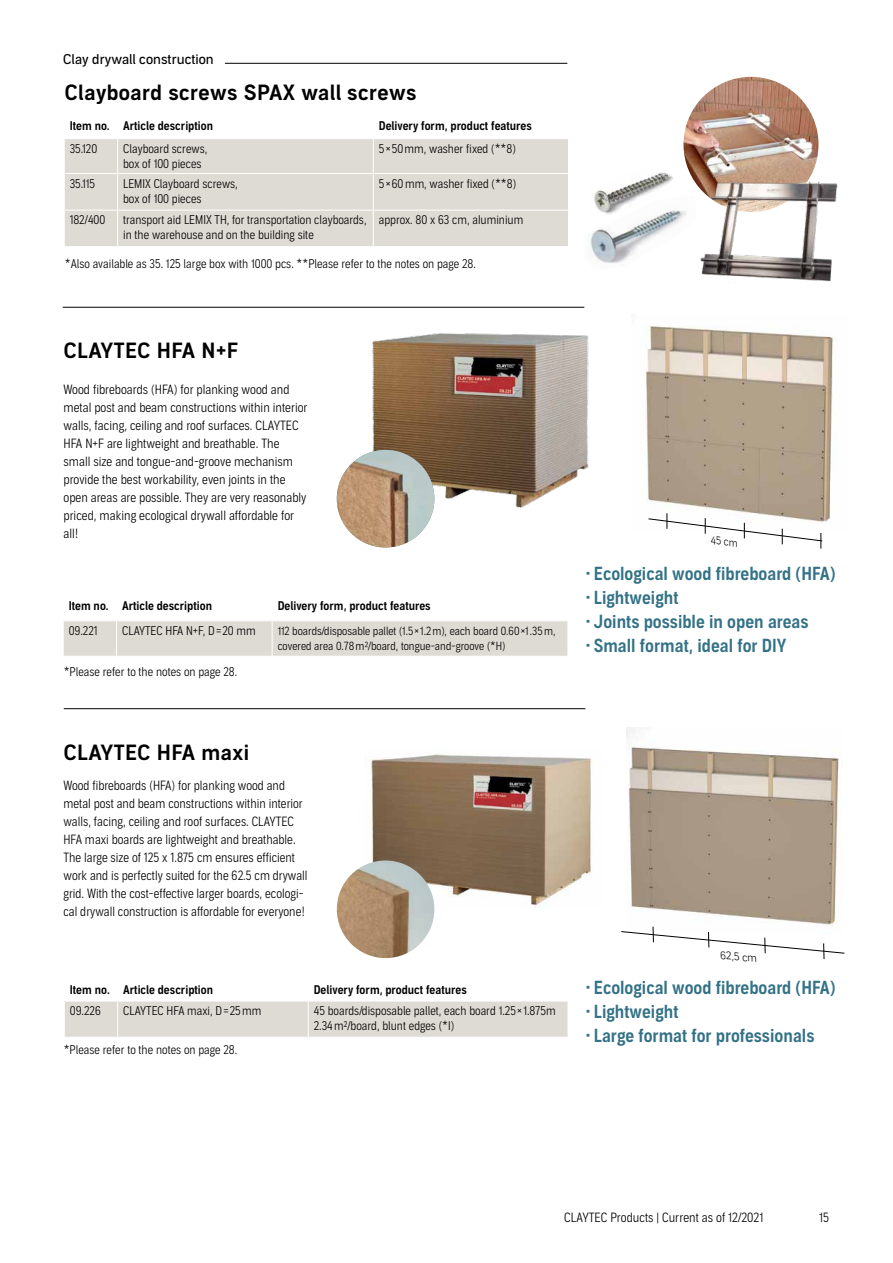
<style>
.page{position:relative;width:893px;height:1263px;background:#fff}
.page>*{position:absolute;margin:0;border:0;box-sizing:border-box;transform-origin:0 0}
.t1{font:21px "Aago Sm";letter-spacing:.02em;color:#000}
.t2{font:18px "Aago Condensed Sm";color:#337186}
.t3{font:13.5px "Aago";color:#000}
.t4{font:300 12.75px/18px "Aago Condensed";color:#000}
.t5{font:300 12px/15px "Aago Condensed";color:#000}
.t6{font:12px "Aago Condensed Sm";color:#000}
.t7{font:300 11.25px/15px "Aago Condensed";color:#000}
.t8{font:300 10.5px "Aago";color:#000}
.t9{font:300 10.5px "Aago";color:#000;scale:.94 1}
</style>
<div class="page">
<hr style="left:225px;top:63px;width:342px;height:1px;background:#000">
<div style="left:64px;top:621px;width:503px;height:35px;background:#dedbd4"></div>
<hr style="left:116px;top:621px;width:1px;height:35px;background:#fff">
<hr style="left:272px;top:621px;width:1px;height:35px;background:#fff">
<img style="left:364px;top:333px;width:225px;height:180px">
<img style="left:337px;top:450px;width:97px;height:97px;border-radius:49px">
<img style="left:646px;top:325px;width:187px;height:197px">
<svg style="left:648px;top:513px;width:175px;height:36px"></svg>
<hr style="left:64px;top:708px;width:521px;height:1px;background:#000">
<div style="left:65px;top:1001px;width:503px;height:36px;background:#dedbd4"></div>
<hr style="left:117px;top:1001px;width:1px;height:36px;background:#fff">
<hr style="left:308px;top:1001px;width:1px;height:36px;background:#fff">
<img style="left:371px;top:753px;width:222px;height:155px">
<img style="left:337px;top:860px;width:97px;height:98px;border-radius:49px">
<img style="left:626px;top:727px;width:213px;height:200px">
<svg style="left:621px;top:927px;width:224px;height:32px"></svg>
<hr style="left:63px;top:307px;width:521px;height:1px;background:#000">
<div style="left:65px;top:139px;width:503px;height:107px;background:#dedbd4"></div>
<hr style="left:117px;top:139px;width:1px;height:34px;background:#fff">
<hr style="left:373px;top:139px;width:1px;height:34px;background:#fff">
<hr style="left:64px;top:173px;width:54px;height:1px;background:#fff">
<hr style="left:118px;top:173px;width:255px;height:1px;background:#fff">
<hr style="left:117px;top:174px;width:1px;height:36px;background:#fff">
<hr style="left:373px;top:173px;width:196px;height:1px;background:#fff">
<hr style="left:373px;top:174px;width:1px;height:36px;background:#fff">
<hr style="left:117px;top:211px;width:1px;height:35px;background:#fff">
<hr style="left:373px;top:211px;width:1px;height:35px;background:#fff">
<hr style="left:64px;top:210px;width:54px;height:1px;background:#fff">
<hr style="left:118px;top:210px;width:255px;height:1px;background:#fff">
<hr style="left:373px;top:210px;width:196px;height:1px;background:#fff">
<img style="left:683px;top:77px;width:135px;height:135px;border-radius:68px">
<img style="left:701px;top:181px;width:137px;height:101px">
<svg style="left:590px;top:167px;width:115px;height:104px"></svg>
<img style="left:591px;top:168px;width:82px;height:49px">
<p class="t3" style="left:63px;top:51px;width:152px">Clay drywall construction</p>
<h1 class="t1" style="left:65px;top:80px;width:353px">Clayboard screws SPAX wall screws</h1>
<p class="t6" style="left:70px;top:119px;width:145px">Item no. Article description</p>
<p class="t6" style="left:379px;top:119px;width:155px">Delivery form, product features</p>
<p class="t5" style="left:70px;top:142px;width:29px">35.120</p>
<p class="t5" style="left:123px;top:142px;width:86px">Clayboard screws, box of 100 pieces</p>
<p class="t5" style="left:379px;top:142px;width:139px">5×50mm, washer fixed (**8)</p>
<p class="t5" style="left:70px;top:177px;width:27px">35.115</p>
<p class="t5" style="left:123px;top:177px;width:116px">LEMIX Clayboard screws, box of 100 pieces</p>
<p class="t5" style="left:379px;top:177px;width:139px">5×60mm, washer fixed (**8)</p>
<p class="t5" style="left:70px;top:213px;width:37px">182/400</p>
<p class="t5" style="left:123px;top:213px;width:245px">transport aid LEMIX TH, for transportation clayboards, in the warehouse and on the building site</p>
<p class="t5" style="left:379px;top:213px;width:146px">approx. 80 x 63 cm, aluminium</p>
<p class="t5" style="left:65px;top:256px;width:413px">*Also available as 35. 125 large box with 1000 pcs. **Please refer to the notes on page 28.</p>
<h1 class="t1" style="left:64px;top:338px;width:176px">CLAYTEC HFA N+F</h1>
<p class="t4" style="left:64px;top:381px;width:246px">Wood fibreboards (HFA) for planking wood and metal post and beam constructions within interior walls, facing, ceiling and roof surfaces. CLAYTEC HFA N+F are lightweight and breathable. The small size and tongue-and-groove mechanism provide the best workability, even joints in the open areas are possible. They are very reasonably priced, making ecological drywall affordable for all!</p>
<p class="t6" style="left:69px;top:599px;width:145px">Item no. Article description</p>
<p class="t6" style="left:278px;top:599px;width:155px">Delivery form, product features</p>
<p class="t5" style="left:69px;top:624px;width:30px">09.221</p>
<p class="t5" style="left:122px;top:624px;width:135px">CLAYTEC HFA N+F, D=20 mm</p>
<p class="t7" style="left:278px;top:623px;width:279px">112 boards/disposable pallet (1.5×1.2m), each board 0.60×1.35m, covered area 0.78m2/board, tongue-and-groove (*H)</p>
<p class="t5" style="left:64px;top:664px;width:175px">*Please refer to the notes on page 28.</p>
<h1 class="t1" style="left:64px;top:740px;width:187px">CLAYTEC HFA maxi</h1>
<p class="t4" style="left:64px;top:777px;width:246px">Wood fibreboards (HFA) for planking wood and metal post and beam constructions within interior walls, facing, ceiling and roof surfaces. CLAYTEC HFA maxi boards are lightweight and breathable.<br>The large size of 125 x 1.875 cm ensures efficient work and is perfectly suited for the 62.5 cm drywall grid. With the cost-effective larger boards, ecologi&shy;cal drywall construction is affordable for everyone!</p>
<p class="t6" style="left:70px;top:983px;width:145px">Item no. Article description</p>
<p class="t6" style="left:314px;top:983px;width:155px">Delivery form, product features</p>
<p class="t5" style="left:70px;top:1004px;width:33px">09.226</p>
<p class="t5" style="left:123px;top:1004px;width:140px">CLAYTEC HFA maxi, D=25mm</p>
<p class="t5" style="left:314px;top:1004px;width:243px">45 boards/disposable pallet, each board 1.25×1.875m<br>2.34m2/board, blunt edges (*I)</p>
<p class="t5" style="left:64px;top:1042px;width:175px">*Please refer to the notes on page 28.</p>
<p class="t9" style="left:712px;top:534px;width:30px;rotate:8deg">45 cm</p>
<h2 class="t2" style="left:585px;top:563px;width:252px">• Ecological wood fibreboard (HFA)</h2>
<h2 class="t2" style="left:585px;top:587px;width:95px">• Lightweight</h2>
<h2 class="t2" style="left:585px;top:611px;width:225px">• Joints possible in open areas</h2>
<h2 class="t2" style="left:585px;top:635px;width:203px">• Small format, ideal for DIY</h2>
<p class="t8" style="left:721px;top:949px;width:38px;rotate:5deg">62,5 cm</p>
<h2 class="t2" style="left:585px;top:977px;width:252px">• Ecological wood fibreboard (HFA)</h2>
<h2 class="t2" style="left:585px;top:1001px;width:95px">• Lightweight</h2>
<h2 class="t2" style="left:585px;top:1025px;width:231px">• Large format for professionals</h2>
<p class="t4" style="left:564px;top:1209px;width:200px">CLAYTEC Products | Current as of 12/2021</p>
<p class="t4" style="left:819px;top:1209px;width:11px">15</p>
</div>
